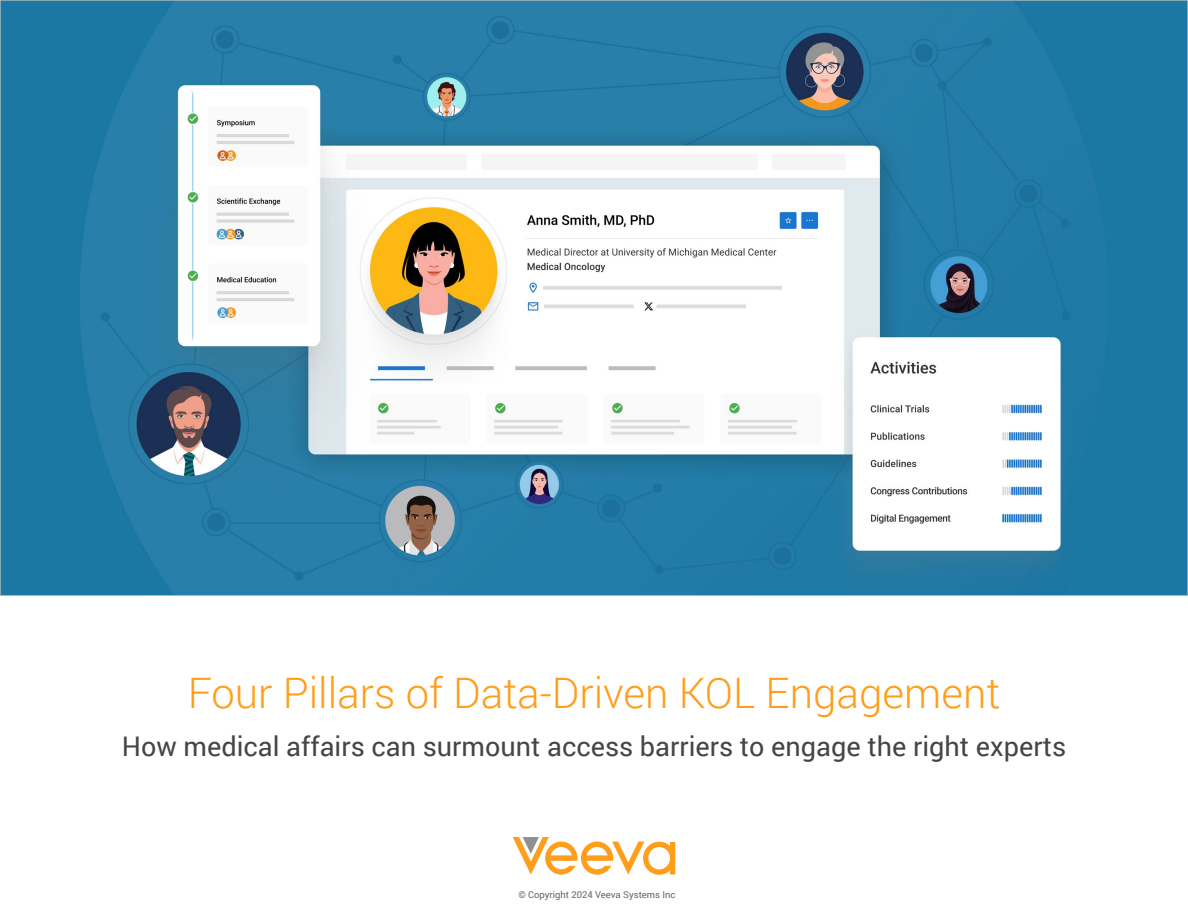
<style>
.page{position:relative;width:1188px;height:918px;background:#fff}
.page>*{position:absolute;margin:0;border:0;box-sizing:border-box;transform-origin:0 0}
.t1{font:300 42px "Roboto";color:#ff9e1a}
.t2{font:27px "Roboto";color:#444545}
.t3{font:9.45px "Roboto";color:#636569}
</style>
<div class="page">
<img style="left:2px;top:2px;width:1184px;height:592px">
<svg style="left:513px;top:837px;width:162px;height:38px"></svg>
<h1 class="t1" style="left:188px;top:664px;width:814px">Four Pillars of Data-Driven KOL Engagement</h1>
<p class="t2" style="left:122px;top:728px;width:946px">How medical affairs can surmount access barriers to engage the right experts</p>
<p class="t3" style="left:518px;top:888px;width:159px">© Copyright 2024 Veeva Systems Inc</p>
</div>
